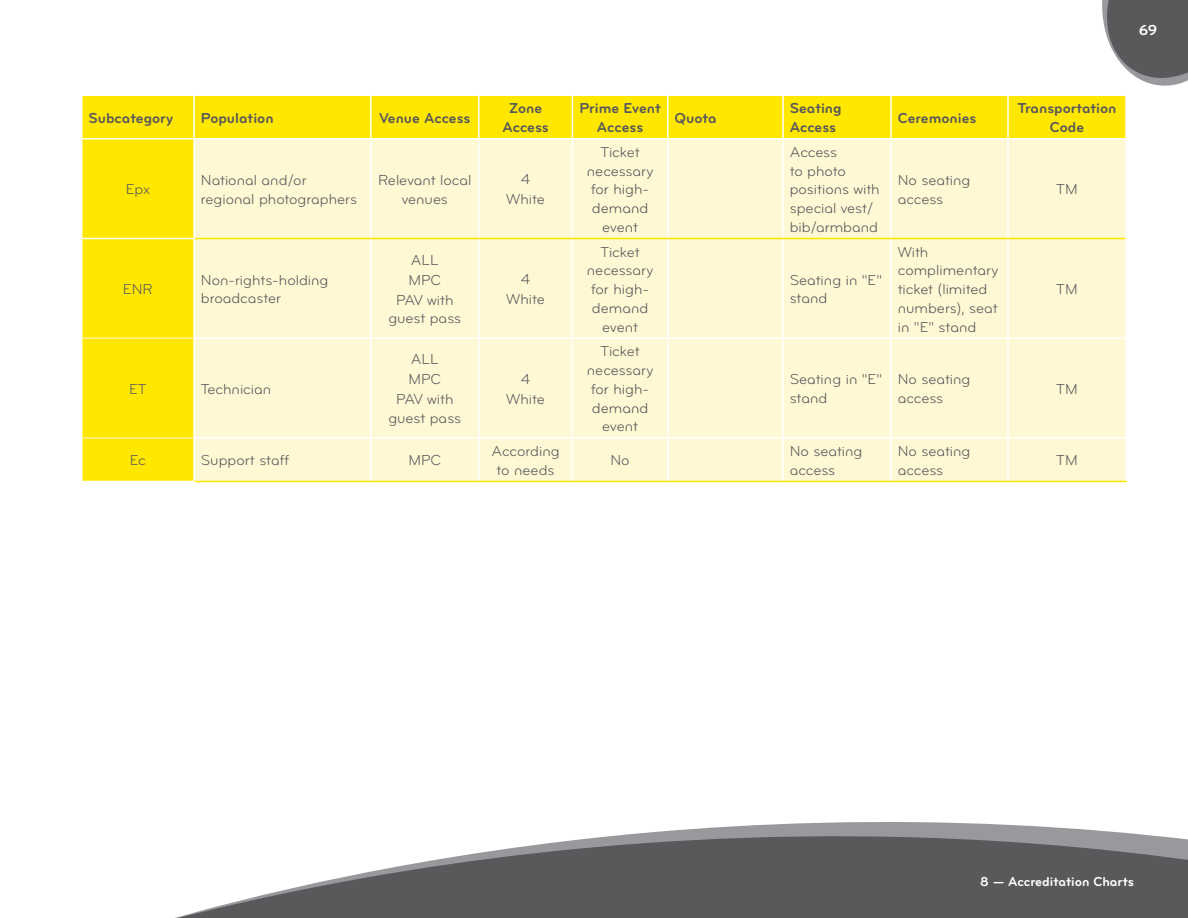
<style>
.page{position:relative;width:1188px;height:918px;background:#fff}
.page>*{position:absolute;margin:0;border:0;box-sizing:border-box;transform-origin:0 0}
.t1{font:15px/18.8px "Bryant Regular Alternate";color:#58595b}
.t2{font:15px/18.8px "Bryant Bold Alternate";color:#58595b;text-align:center}
.t3{font:15px "Bryant Bold Alternate";color:#fff}
.t4{font:13.5px "Bryant Bold Alternate";color:#fff}
</style>
<div class="page">
<svg style="left:1102px;top:0;width:86px;height:86px;background:#77787a"></svg>
<svg style="left:708px;top:822px;width:354px;height:6px;fill:#97999c"></svg>
<svg style="left:175px;top:828px;width:1013px;height:90px;fill:#58595b"></svg>
<div style="left:82px;top:96px;width:1043px;height:385px;background:#ffe700"></div>
<div style="left:195px;top:140px;width:930px;height:341px;background:#fff8d5"></div>
<hr style="left:193px;top:96px;width:2px;height:42px;background:#fff">
<hr style="left:370px;top:96px;width:2px;height:42px;background:#fff">
<hr style="left:478px;top:96px;width:2px;height:42px;background:#fff">
<hr style="left:572px;top:96px;width:1px;height:42px;background:#fff">
<hr style="left:667px;top:96px;width:2px;height:42px;background:#fff">
<hr style="left:782px;top:96px;width:2px;height:42px;background:#fff">
<hr style="left:890px;top:96px;width:2px;height:42px;background:#fff">
<hr style="left:1007px;top:96px;width:2px;height:42px;background:#fff">
<hr style="left:81px;top:138px;width:113px;height:2px;background:#fff">
<hr style="left:194px;top:138px;width:177px;height:2px;background:#fff">
<hr style="left:371px;top:138px;width:108px;height:2px;background:#fff">
<hr style="left:479px;top:138px;width:93px;height:2px;background:#fff">
<hr style="left:572px;top:138px;width:96px;height:2px;background:#fff">
<hr style="left:668px;top:138px;width:115px;height:2px;background:#fff">
<hr style="left:783px;top:138px;width:108px;height:2px;background:#fff">
<hr style="left:891px;top:138px;width:117px;height:2px;background:#fff">
<hr style="left:1008px;top:138px;width:119px;height:2px;background:#fff">
<hr style="left:370px;top:140px;width:2px;height:98px;background:#fff">
<hr style="left:478px;top:140px;width:2px;height:98px;background:#fff">
<hr style="left:572px;top:140px;width:1px;height:98px;background:#fff">
<hr style="left:667px;top:140px;width:2px;height:98px;background:#fff">
<hr style="left:782px;top:140px;width:2px;height:98px;background:#fff">
<hr style="left:890px;top:140px;width:2px;height:98px;background:#fff">
<hr style="left:1007px;top:140px;width:2px;height:98px;background:#fff">
<hr style="left:81px;top:238px;width:114px;height:1px;background:#fff">
<hr style="left:370px;top:239px;width:2px;height:99px;background:#fff">
<hr style="left:478px;top:239px;width:2px;height:99px;background:#fff">
<hr style="left:572px;top:239px;width:1px;height:99px;background:#fff">
<hr style="left:667px;top:239px;width:2px;height:99px;background:#fff">
<hr style="left:782px;top:239px;width:2px;height:99px;background:#fff">
<hr style="left:890px;top:239px;width:2px;height:99px;background:#fff">
<hr style="left:1007px;top:239px;width:2px;height:99px;background:#fff">
<hr style="left:193px;top:338px;width:178px;height:1px;background:#fff">
<hr style="left:371px;top:338px;width:108px;height:1px;background:#fff">
<hr style="left:370px;top:339px;width:2px;height:98px;background:#fff">
<hr style="left:479px;top:338px;width:93px;height:1px;background:#fff">
<hr style="left:478px;top:339px;width:2px;height:98px;background:#fff">
<hr style="left:572px;top:338px;width:96px;height:1px;background:#fff">
<hr style="left:572px;top:339px;width:1px;height:98px;background:#fff">
<hr style="left:668px;top:338px;width:115px;height:1px;background:#fff">
<hr style="left:667px;top:339px;width:2px;height:98px;background:#fff">
<hr style="left:783px;top:338px;width:108px;height:1px;background:#fff">
<hr style="left:782px;top:339px;width:2px;height:98px;background:#fff">
<hr style="left:891px;top:338px;width:117px;height:1px;background:#fff">
<hr style="left:890px;top:339px;width:2px;height:98px;background:#fff">
<hr style="left:1008px;top:338px;width:119px;height:1px;background:#fff">
<hr style="left:1007px;top:339px;width:2px;height:98px;background:#fff">
<hr style="left:193px;top:437px;width:178px;height:2px;background:#fff">
<hr style="left:371px;top:437px;width:108px;height:2px;background:#fff">
<hr style="left:370px;top:439px;width:2px;height:42px;background:#fff">
<hr style="left:479px;top:437px;width:93px;height:2px;background:#fff">
<hr style="left:478px;top:439px;width:2px;height:42px;background:#fff">
<hr style="left:572px;top:437px;width:96px;height:2px;background:#fff">
<hr style="left:572px;top:439px;width:1px;height:42px;background:#fff">
<hr style="left:668px;top:437px;width:115px;height:2px;background:#fff">
<hr style="left:667px;top:439px;width:2px;height:42px;background:#fff">
<hr style="left:783px;top:437px;width:108px;height:2px;background:#fff">
<hr style="left:782px;top:439px;width:2px;height:42px;background:#fff">
<hr style="left:891px;top:437px;width:117px;height:2px;background:#fff">
<hr style="left:890px;top:439px;width:2px;height:42px;background:#fff">
<hr style="left:1008px;top:437px;width:119px;height:2px;background:#fff">
<hr style="left:1007px;top:439px;width:2px;height:42px;background:#fff">
<hr style="left:193px;top:140px;width:2px;height:98px;background:#fff">
<hr style="left:193px;top:239px;width:2px;height:99px;background:#fff">
<hr style="left:193px;top:339px;width:2px;height:98px;background:#fff">
<hr style="left:193px;top:439px;width:2px;height:42px;background:#fff">
<hr style="left:195px;top:238px;width:176px;height:1px;background:#ffe700">
<hr style="left:371px;top:238px;width:108px;height:1px;background:#ffe700">
<hr style="left:479px;top:238px;width:93px;height:1px;background:#ffe700">
<hr style="left:572px;top:238px;width:96px;height:1px;background:#ffe700">
<hr style="left:668px;top:238px;width:115px;height:1px;background:#ffe700">
<hr style="left:783px;top:238px;width:108px;height:1px;background:#ffe700">
<hr style="left:891px;top:238px;width:117px;height:1px;background:#ffe700">
<hr style="left:1008px;top:238px;width:117px;height:1px;background:#ffe700">
<hr style="left:195px;top:481px;width:176px;height:1px;background:#ffe700">
<hr style="left:371px;top:481px;width:108px;height:1px;background:#ffe700">
<hr style="left:479px;top:481px;width:93px;height:1px;background:#ffe700">
<hr style="left:572px;top:481px;width:96px;height:1px;background:#ffe700">
<hr style="left:668px;top:481px;width:115px;height:1px;background:#ffe700">
<hr style="left:783px;top:481px;width:108px;height:1px;background:#ffe700">
<hr style="left:891px;top:481px;width:117px;height:1px;background:#ffe700">
<hr style="left:1008px;top:481px;width:119px;height:1px;background:#ffe700">
<hr style="left:82px;top:338px;width:111px;height:1px;background:#fff09a">
<hr style="left:82px;top:437px;width:111px;height:2px;background:#fff09a">
<p class="t3" style="left:1139px;top:21px;width:20px">69</p>
<p class="t2" style="left:88px;top:108px;width:86px">Subcategory</p>
<p class="t2" style="left:201px;top:108px;width:74px">Population</p>
<p class="t2" style="left:379px;top:108px;width:93px">Venue Access</p>
<p class="t2" style="left:502px;top:99px;width:48px">Zone<br>Access</p>
<p class="t2" style="left:579px;top:99px;width:83px">Prime Event<br>Access</p>
<p class="t2" style="left:675px;top:108px;width:44px">Quota</p>
<p class="t2" style="left:790px;top:99px;width:54px;text-align:left">Seating<br>Access</p>
<p class="t2" style="left:898px;top:108px;width:80px">Ceremonies</p>
<p class="t2" style="left:1018px;top:99px;width:100px">Transportation<br>Code</p>
<p class="t1" style="left:126px;top:180px;width:26px">Epx</p>
<p class="t1" style="left:201px;top:171px;width:158px">National and/or regional photographers</p>
<p class="t1" style="left:378px;top:171px;width:95px;text-align:center">Relevant local venues</p>
<p class="t1" style="left:506px;top:169px;width:40px;line-height:20.1px;text-align:center">4<br>White</p>
<p class="t1" style="left:123px;top:280px;width:31px">ENR</p>
<p class="t1" style="left:201px;top:270px;width:129px">Non-rights-holding broadcaster</p>
<p class="t1" style="left:129px;top:380px;width:19px">ET</p>
<p class="t1" style="left:201px;top:380px;width:72px">Technician</p>
<p class="t1" style="left:388px;top:250px;width:74px;line-height:19.6px;text-align:center">ALL<br>MPC<br>PAV with guest pass</p>
<p class="t1" style="left:396px;top:349px;width:59px;line-height:20.1px;text-align:center">ALL<br>MPC<br>PAV with</p>
<p class="t1" style="left:388px;top:409px;width:74px">guest pass</p>
<p class="t1" style="left:506px;top:269px;width:40px;line-height:20.1px;text-align:center">4<br>White</p>
<p class="t1" style="left:506px;top:369px;width:40px;line-height:20.1px;text-align:center">4<br>White</p>
<p class="t1" style="left:587px;top:143px;width:68px;text-align:center">Ticket necessary for high&shy;demand event</p>
<p class="t1" style="left:790px;top:143px;width:92px">Access<br>to photo positions with special vest/ bib/armband</p>
<p class="t1" style="left:587px;top:242px;width:68px;text-align:center">Ticket necessary for high&shy;demand event</p>
<p class="t1" style="left:790px;top:270px;width:94px">Seating in "E" stand</p>
<p class="t1" style="left:898px;top:171px;width:74px">No seating access</p>
<p class="t1" style="left:1056px;top:180px;width:23px">TM</p>
<p class="t1" style="left:898px;top:242px;width:102px">With complimentary ticket (limited numbers), seat in "E" stand</p>
<p class="t1" style="left:1056px;top:280px;width:23px">TM</p>
<p class="t1" style="left:587px;top:342px;width:68px;text-align:center">Ticket necessary for high&shy;demand event</p>
<p class="t1" style="left:790px;top:370px;width:94px">Seating in "E" stand</p>
<p class="t1" style="left:898px;top:370px;width:74px">No seating access</p>
<p class="t1" style="left:1056px;top:380px;width:23px">TM</p>
<p class="t1" style="left:130px;top:451px;width:17px">Ec</p>
<p class="t1" style="left:201px;top:451px;width:90px">Support staff</p>
<p class="t1" style="left:408px;top:451px;width:34px">MPC</p>
<p class="t1" style="left:491px;top:442px;width:70px;text-align:center">According to needs</p>
<p class="t1" style="left:610px;top:451px;width:21px">No</p>
<p class="t1" style="left:790px;top:442px;width:74px">No seating access</p>
<p class="t1" style="left:898px;top:442px;width:74px">No seating access</p>
<p class="t1" style="left:1056px;top:451px;width:23px">TM</p>
<p class="t4" style="left:980px;top:873px;width:155px">8 — Accreditation Charts</p>
</div>
